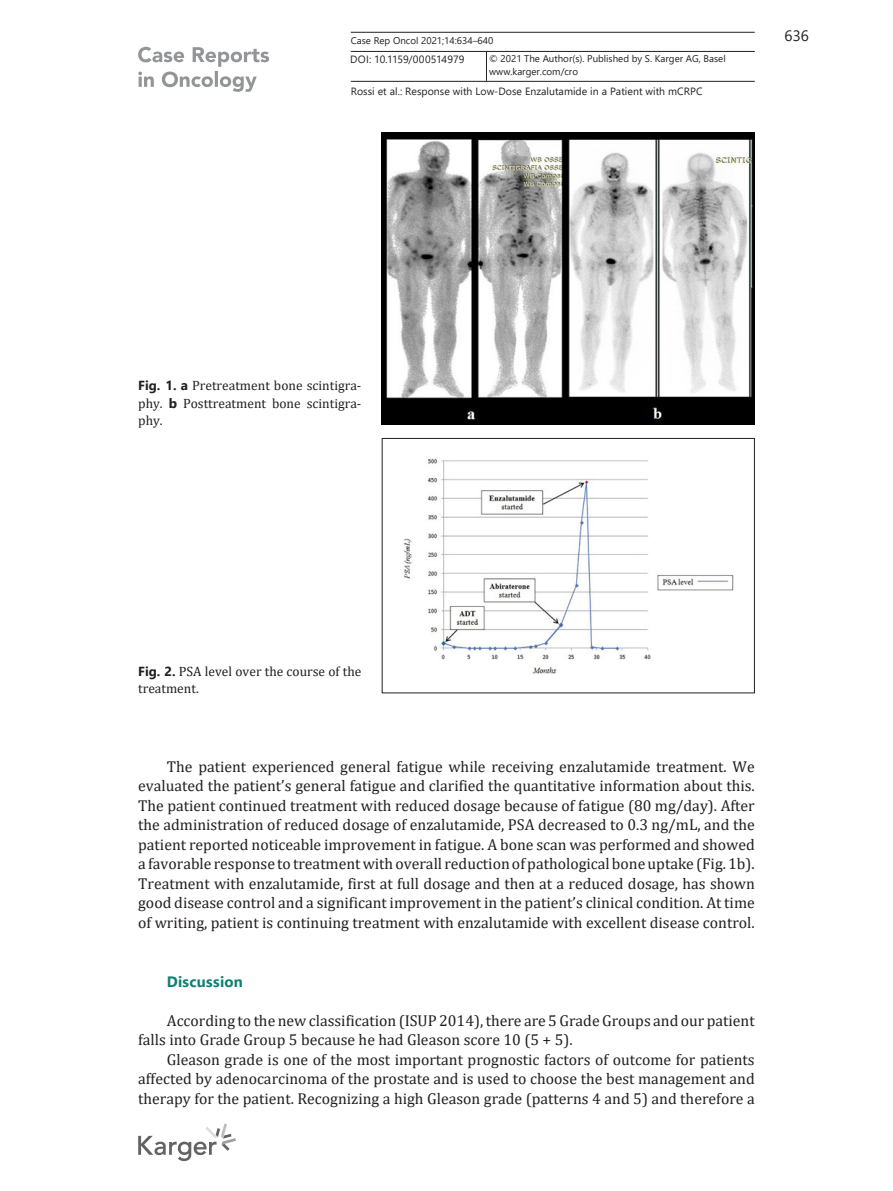
<style>
.page{position:relative;width:893px;height:1191px;background:#fff}
.page>*{position:absolute;margin:0;border:0;box-sizing:border-box;transform-origin:0 0}
.t1{font:15.75px/19.5px "Cambria";color:#231f20;text-align:justify}
.t2{font:700 15px "Segoe UI";letter-spacing:.015em;color:#0c8270}
.t3{font:15px "Segoe UI";color:#231f20}
.t4{font:13.5px/17.4px "Cambria";color:#231f20;text-align:justify}
.t5{font:10.5px "Segoe UI";letter-spacing:.005em;color:#231f20}
.t6{font:9.75px "Segoe UI";color:#231f20}
.s1{font-family:"Segoe UI";font-weight:700;font-size:13.2px}
.s2{font-family:"Segoe UI";font-weight:700}
</style>
<div class="page">
<svg style="left:138px;top:47px;width:131px;height:45px"></svg>
<hr style="left:351px;top:51px;width:404px;height:1px;background:#231f20">
<hr style="left:351px;top:81px;width:404px;height:1px;background:#231f20">
<hr style="left:351px;top:32px;width:404px;height:1px;background:#231f20">
<hr style="left:486px;top:51px;width:1px;height:30px;background:#231f20">
<svg style="left:138px;top:1123px;width:98px;height:38px"></svg>
<img style="left:382px;top:133px;width:373px;height:292px">
<img style="left:403px;top:458px;width:331px;height:216px">
<div style="left:382px;top:438px;width:373px;height:255px;border:1px solid #231f20"></div>
<p class="t6" style="left:351px;top:31px;width:144px">Case Rep Oncol 2021;14:634–640</p>
<p class="t5" style="left:350px;top:49px;width:116px">DOI: 10.1159/000514979</p>
<p class="t6" style="left:489px;top:50px;width:238px">© 2021 The Author(s). Published by S. Karger AG, Basel</p>
<p class="t6" style="left:489px;top:62px;width:90px">www.karger.com/cro</p>
<p class="t5" style="left:351px;top:81px;width:353px">Rossi et al.: Response with Low-Dose Enzalutamide in a Patient with mCRPC</p>
<p class="t3" style="left:785px;top:22px;width:26px">636</p>
<p class="t4" style="left:138px;top:377px;width:225px"><span class="s1">Fig. 1.</span> <span class="s2">a</span> Pretreatment bone scintigra&shy;phy. <span class="s2">b</span> Posttreatment bone scintigra&shy;phy.</p>
<p class="t4" style="left:138px;top:662px;width:225px"><span class="s1">Fig. 2.</span> PSA level over the course of the treatment.</p>
<p class="t1" style="left:138px;top:756px;width:618px;text-indent:29px">The patient experienced general fatigue while receiving enzalutamide treatment. We evaluated the patient’s general fatigue and clarified the quantitative information about this.<br>The patient continued treatment with reduced dosage because of fatigue (80 mg/day). After the administration of reduced dosage of enzalutamide, PSA decreased to 0.3 ng/mL, and the patient reported noticeable improvement in fatigue. A bone scan was performed and showed a favorable response to treatment with overall reduction of pathological bone uptake (Fig.1b).<br>Treatment with enzalutamide, first at full dosage and then at a reduced dosage, has shown good disease control and a significant improvement in the patient’s clinical condition. At time of writing, patient is continuing treatment with enzalutamide with excellent disease control.</p>
<p class="t2" style="left:167px;top:967px;width:77px">Discussion</p>
<p class="t1" style="left:138px;top:1010px;width:618px;text-indent:29px">According to the new classification (ISUP 2014), there are 5 Grade Groups and our patient falls into Grade Group 5 because he had Gleason score 10 (5 + 5).</p>
<p class="t1" style="left:138px;top:1049px;width:618px;text-indent:29px">Gleason grade is one of the most important prognostic factors of outcome for patients affected by adenocarcinoma of the prostate and is used to choose the best management and therapy for the patient. Recognizing a high Gleason grade (patterns 4 and 5) and therefore a</p>
</div>
